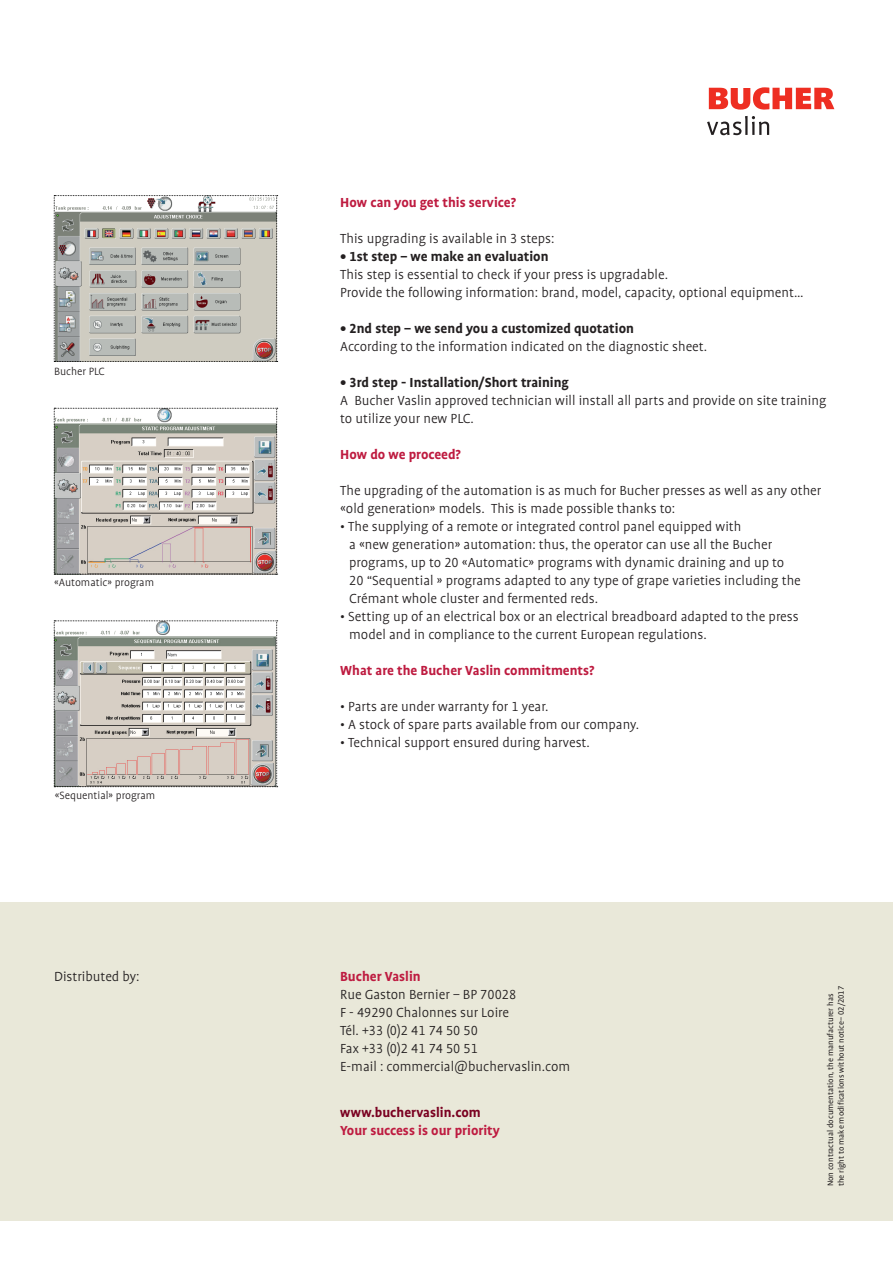
<style>
.page{position:relative;width:893px;height:1263px;background:#fff}
.page>*{position:absolute;margin:0;border:0;box-sizing:border-box;transform-origin:0 0}
.t1{font:300 15px/18px "Bucher Profile";color:#231f20}
.t2{font:700 15px "Bucher Profile";color:#be1b40}
.t3{font:700 15px "Bucher Profile";color:#231f20}
.t4{font:700 15px "Bucher Profile";color:#7a0121}
.t5{font:300 12px "Bucher Profile";color:#231f20}
.t6{font:9px/10.8px "Bucher Profile";color:#231f20}
</style>
<div class="page">
<div style="left:0;top:901px;width:893px;height:319px;background:#e9e8d9"></div>
<svg style="left:709px;top:87px;width:125px;height:23px"></svg>
<svg style="left:707px;top:116px;width:62px;height:19px"></svg>
<svg style="left:54px;top:195px;width:224px;height:167px;background:#bbb9b3"></svg>
<svg style="left:54px;top:408px;width:224px;height:167px"></svg>
<svg style="left:54px;top:620px;width:224px;height:167px"></svg>
<p class="t5" style="left:54px;top:365px;width:52px">Bucher PLC</p>
<p class="t5" style="left:54px;top:576px;width:101px">«Automatic» program</p>
<p class="t5" style="left:55px;top:789px;width:102px">«Sequential» program</p>
<p class="t1" style="left:54px;top:968px;width:87px">Distributed by:</p>
<p class="t2" style="left:340px;top:195px;width:177px">How can you get this service?</p>
<p class="t1" style="left:340px;top:230px;width:216px">This upgrading is available in 3 steps:</p>
<p class="t3" style="left:340px;top:249px;width:210px">• 1st step – we make an evaluation</p>
<p class="t1" style="left:340px;top:266px;width:465px">This step is essential to check if your press is upgradable.<br>Provide the following information: brand, model, capacity, optional equipment…</p>
<p class="t3" style="left:340px;top:321px;width:295px">• 2nd step – we send you a customized quotation</p>
<p class="t1" style="left:340px;top:338px;width:369px">According to the information indicated on the diagnostic sheet.</p>
<p class="t3" style="left:340px;top:375px;width:230px">• 3rd step - Installation/Short training</p>
<p class="t1" style="left:340px;top:392px;width:488px">A Bucher Vaslin approved technician will install all parts and provide on site training to utilize your new PLC.</p>
<p class="t2" style="left:340px;top:447px;width:122px">How do we proceed?</p>
<p class="t1" style="left:340px;top:482px;width:483px">The upgrading of the automation is as much for Bucher presses as well as any other «old generation» models. This is made possible thanks to:</p>
<p class="t1" style="left:349px;top:518px;width:453px;text-indent:-9px">• The supplying of a remote or integrated control panel equipped with<br>a «new generation» automation: thus, the operator can use all the Bucher programs, up to 20 «Automatic» programs with dynamic draining and up to 20 “Sequential » programs adapted to any type of grape varieties including the Crémant whole cluster and fermented reds.</p>
<p class="t1" style="left:349px;top:608px;width:451px;text-indent:-9px">• Setting up of an electrical box or an electrical breadboard adapted to the press model and in compliance to the current European regulations.</p>
<p class="t2" style="left:340px;top:663px;width:256px">What are the Bucher Vaslin commitments?</p>
<p class="t1" style="left:340px;top:698px;width:210px">• Parts are under warranty for 1 year.</p>
<p class="t1" style="left:340px;top:716px;width:300px">• A stock of spare parts available from our company.</p>
<p class="t1" style="left:340px;top:734px;width:251px">• Technical support ensured during harvest.</p>
<p class="t2" style="left:340px;top:969px;width:82px">Bucher Vaslin</p>
<p class="t1" style="left:340px;top:986px;width:232px">Rue Gaston Bernier – BP 70028<br>F - 49290 Chalonnes sur Loire<br>Tél. +33 (0)2 41 74 50 50<br>Fax +33 (0)2 41 74 50 51<br>E-mail : commercial@buchervaslin.com</p>
<p class="t4" style="left:340px;top:1105px;width:142px">www.buchervaslin.com</p>
<p class="t2" style="left:340px;top:1123px;width:161px">Your success is our priority</p>
<p class="t6" style="left:825px;top:1186px;width:202px;rotate:-90deg">Non contractual documentation, the manufacturer has the right to make modifications without notice– 02/2017</p>
</div>
